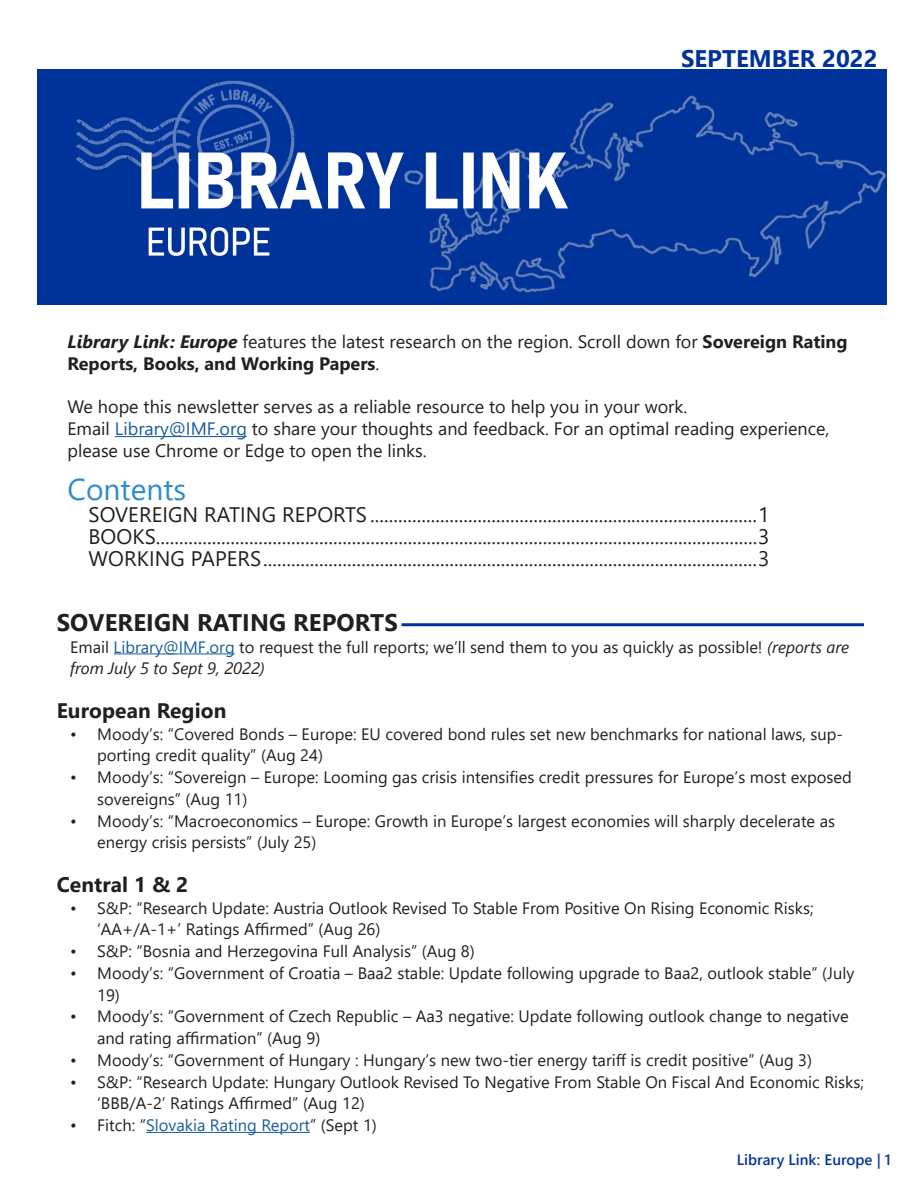
<style>
.page{position:relative;width:918px;height:1188px;background:#fff}
.page>*{position:absolute;margin:0;border:0;box-sizing:border-box;transform-origin:0 0}
.Title__blue__bold_12{font:30px "Segoe UI";color:#2d8ccb}
.Section_header_with{font:700 24px "Segoe UI";letter-spacing:.005em;color:#231f20}
.Date{font:700 24px "Segoe UI";color:#039}
.t1{font:21px "Segoe UI";letter-spacing:.005em;color:#231f20}
.Section_header_no_li{font:700 21px "Segoe UI";letter-spacing:.005em;color:#231f20}
.t2{font:18px/21.8px "Segoe UI";color:#231f20}
.Abstract__basic_11pt{font:16.5px/21.8px "Segoe UI";color:#231f20}
.t3{font:16.5px "Segoe UI";color:#175d9e}
.t4{font:600 15px "Segoe UI";color:#039}
.s1{font-weight:700;font-style:italic}
.s2{font-weight:700}
.s3{color:#175d9e}
.s4{font-style:italic}
.s5{color:#231f20}
</style>
<div class="page">
<hr style="left:57px;top:623px;width:807px;height:3px;background:#039">
<div style="left:57px;top:622px;width:345px;height:9px;background:#fff"></div>
<hr style="left:114px;top:653px;width:121px;height:1px;background:#175d9e">
<hr style="left:146px;top:1132px;width:164px;height:1px;background:#175d9e">
<img style="left:38px;top:69px;width:849px;height:235px">
<hr style="left:115px;top:436px;width:132px;height:1px;background:#175d9e">
<p class="Date" style="left:681px;top:36px;width:198px">SEPTEMBER 2022</p>
<p class="t2" style="left:68px;top:329px;width:782px"><span class="s1">Library Link: Europe</span> features the latest research on the region. Scroll down for <span class="s2">Sovereign Rating<br>Reports, Books, and Working Papers</span>.</p>
<p class="t2" style="left:68px;top:394px;width:621px">We hope this newsletter serves as a reliable resource to help you in your work.</p>
<p class="t2" style="left:68px;top:416px;width:763px">Email <span class="s3">Library@IMF.org</span> to share your thoughts and feedback. For an optimal reading experience, please use Chrome or Edge to open the links.</p>
<p class="Title__blue__bold_12" style="left:68px;top:461px;width:120px">Contents</p>
<p class="t1" style="left:88px;top:495px;width:682px">SOVEREIGN RATING REPORTS ...................................................................................1</p>
<p class="t1" style="left:88px;top:516px;width:682px">BOOKS.................................................................................................................................3</p>
<p class="t1" style="left:88px;top:538px;width:682px">WORKING PAPERS..........................................................................................................3</p>
<p class="Section_header_with" style="left:57px;top:600px;width:343px">SOVEREIGN RATING REPORTS</p>
<p class="Abstract__basic_11pt" style="left:70px;top:634px;width:781px">Email <span class="s3">Library@IMF.org</span> to request the full reports; we’ll send them to you as quickly as possible! <span class="s4">(reports are from July 5 to Sept 9, 2022)</span></p>
<p class="Section_header_no_li" style="left:57px;top:690px;width:171px">European Region</p>
<p class="Abstract__basic_11pt" style="left:97px;top:721px;width:747px;text-indent:-27px">• Moody’s: “Covered Bonds – Europe: EU covered bond rules set new benchmarks for national laws, sup&shy;porting credit quality” (Aug 24)</p>
<p class="Abstract__basic_11pt" style="left:97px;top:765px;width:756px;text-indent:-27px">• Moody’s: “Sovereign – Europe: Looming gas crisis intensifies credit pressures for Europe’s most exposed sovereigns” (Aug 11)</p>
<p class="Abstract__basic_11pt" style="left:97px;top:808px;width:739px;text-indent:-27px">• Moody’s: “Macroeconomics – Europe: Growth in Europe’s largest economies will sharply decelerate as energy crisis persists” (July 25)</p>
<p class="Section_header_no_li" style="left:57px;top:864px;width:133px">Central 1 &amp; 2</p>
<p class="Abstract__basic_11pt" style="left:97px;top:895px;width:718px;text-indent:-27px">• S&amp;P: “Research Update: Austria Outlook Revised To Stable From Positive On Rising Economic Risks; ‘AA+/A-1+’ Ratings Affirmed” (Aug 26)</p>
<p class="Abstract__basic_11pt" style="left:70px;top:939px;width:406px">• S&amp;P: “Bosnia and Herzegovina Full Analysis” (Aug 8)</p>
<p class="Abstract__basic_11pt" style="left:97px;top:961px;width:759px;text-indent:-27px">• Moody’s: “Government of Croatia – Baa2 stable: Update following upgrade to Baa2, outlook stable” (July<br>19)</p>
<p class="Abstract__basic_11pt" style="left:97px;top:1004px;width:753px;text-indent:-27px">• Moody’s: “Government of Czech Republic – Aa3 negative: Update following outlook change to negative and rating affirmation” (Aug 9)</p>
<p class="Abstract__basic_11pt" style="left:70px;top:1048px;width:743px">• Moody’s: “Government of Hungary : Hungary’s new two-tier energy tariff is credit positive” (Aug 3)</p>
<p class="Abstract__basic_11pt" style="left:97px;top:1069px;width:768px;text-indent:-27px">• S&amp;P: “Research Update: Hungary Outlook Revised To Negative From Stable On Fiscal And Economic Risks; ‘BBB/A-2’ Ratings Affirmed” (Aug 12)</p>
<p class="t3" style="left:70px;top:1110px;width:308px"><span class="s5">• Fitch: “</span>Slovakia Rating Report<span class="s5">” (Sept 1)</span></p>
<p class="t4" style="left:737px;top:1146px;width:156px">Library Link: Europe | 1</p>
</div>
